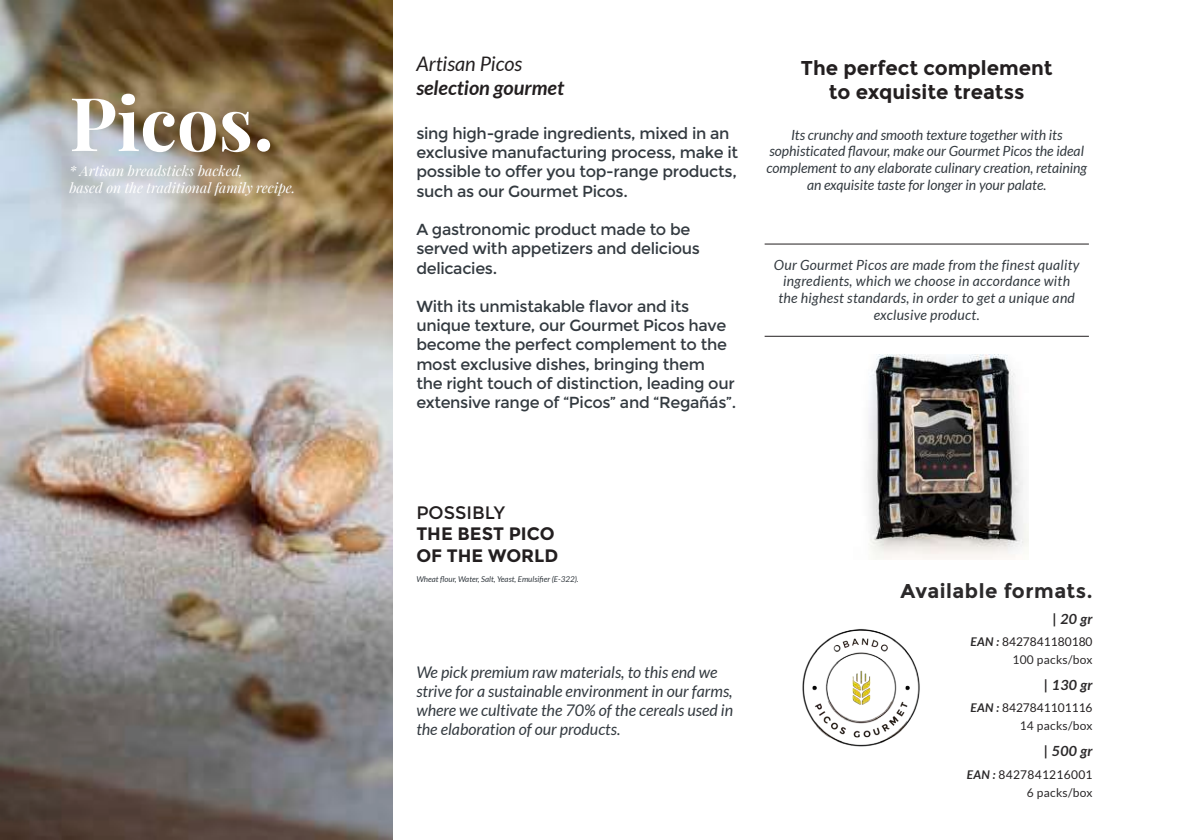
<style>
.page{position:relative;width:1191px;height:840px;background:#fff}
.page>*{position:absolute;margin:0;border:0;box-sizing:border-box;transform-origin:0 0}
.t1{font:700 74px "Playfair Display";color:#fff}
.t2{font:700 20px/24px "Montserrat";color:#231f20;text-align:center}
.t3{font:700 20px "Montserrat";letter-spacing:.025em;color:#2b292a}
.t4{font:italic 700 20px "Lato";color:#231f20}
.t5{font:italic 20px "Lato";color:#231f20}
.t6{font:700 18px/21.6px "Montserrat";color:#231f20}
.t7{font:18px "Montserrat";color:#231f20}
.t8{font:16px/19.2px "Montserrat";letter-spacing:-.02em;color:#333a40}
.t9{font:italic 16px/19.2px "Lato";color:#333a40}
.t10{font:italic 14px/16.8px "Lato";color:#333a40;text-align:center}
.t11{font:italic 14px/16.8px "Lato";letter-spacing:.02em;color:#333a40;text-align:center}
.t12{font:italic 14px/16.8px "Playfair Display";color:#fff}
.t13{font:italic 700 14px "Lato";letter-spacing:.025em;color:#2b292a}
.t14{font:12px/18px "Lato";color:#231f20;text-align:right}
.t15{font:12px/18px "Lato";letter-spacing:.025em;color:#231f20;text-align:right}
.t16{font:italic 8px "Lato";color:#333a40}
.s1{font-family:"Montserrat"}
.s2{font-weight:700;font-style:italic;color:#2b292a}
.s3{color:#2b292a}
</style>
<div class="page">
<img style="left:0;top:0;width:393px;height:839px">
<hr style="left:764px;top:243px;width:325px;height:1px;background:#231f20">
<hr style="left:764px;top:336px;width:325px;height:1px;background:#231f20">
<img style="left:868px;top:354px;width:160px;height:205px">
<img style="left:802px;top:629px;width:118px;height:118px">
<h1 class="t1" style="left:69px;top:76px;width:206px">Picos<span class="s1">.</span></h1>
<p class="t12" style="left:69px;top:162px;width:227px">* Artisan breadsticks backed,<br>based on the traditional family recipe.</p>
<p class="t5" style="left:416px;top:53px;width:107px">Artisan Picos</p>
<p class="t4" style="left:416px;top:77px;width:149px">selection gourmet</p>
<p class="t8" style="left:416px;top:124px;width:323px">sing high-grade ingredients, mixed in an exclusive manufacturing process, make it possible to offer you top-range products, such as our Gourmet Picos.</p>
<p class="t8" style="left:416px;top:220px;width:285px">A gastronomic product made to be served with appetizers and delicious delicacies.</p>
<p class="t8" style="left:416px;top:297px;width:321px">With its unmistakable flavor and its unique texture, our Gourmet Picos have become the perfect complement to the most exclusive dishes, bringing them<br>the right touch of distinction, leading our extensive range of “Picos” and “Regañás”.</p>
<p class="t2" style="left:801px;top:56px;width:253px">The perfect complement to exquisite treatss</p>
<p class="t10" style="left:766px;top:126px;width:322px">Its crunchy and smooth texture together with its sophisticated flavour, make our Gourmet Picos the ideal complement to any elaborate culinary creation, retaining an exquisite taste for longer in your palate.</p>
<p class="t11" style="left:774px;top:256px;width:307px">Our Gourmet Picos are made from the finest quality ingredients, which we choose in accordance with the highest standards, in order to get a unique and exclusive product.</p>
<p class="t7" style="left:416px;top:501px;width:90px">POSSIBLY</p>
<p class="t6" style="left:416px;top:523px;width:143px">THE BEST PICO<br>OF THE WORLD</p>
<p class="t16" style="left:416px;top:574px;width:164px">Wheat flour, Water, Salt, Yeast, Emulsifier (E-322).</p>
<p class="t9" style="left:416px;top:662px;width:318px">We pick premium raw materials, to this end we strive for a sustainable environment in our farms, where we cultivate the 70% of the cereals used in the elaboration of our products.</p>
<p class="t3" style="left:900px;top:579px;width:193px">Available formats.</p>
<p class="t13" style="left:1052px;top:611px;width:41px">| 20 gr</p>
<p class="t14" style="left:970px;top:632px;width:123px"><span class="s2">EAN :</span> 8427841180180<br><span class="s3">100 packs/box</span></p>
<p class="t13" style="left:1044px;top:677px;width:50px">| 130 gr</p>
<p class="t14" style="left:970px;top:698px;width:123px"><span class="s2">EAN :</span> 8427841101116<br><span class="s3">14 packs/box</span></p>
<p class="t13" style="left:1044px;top:743px;width:50px">| 500 gr</p>
<p class="t15" style="left:967px;top:764px;width:127px"><span class="s2">EAN :</span> 8427841216001<br><span class="s3">6 packs/box</span></p>
</div>
